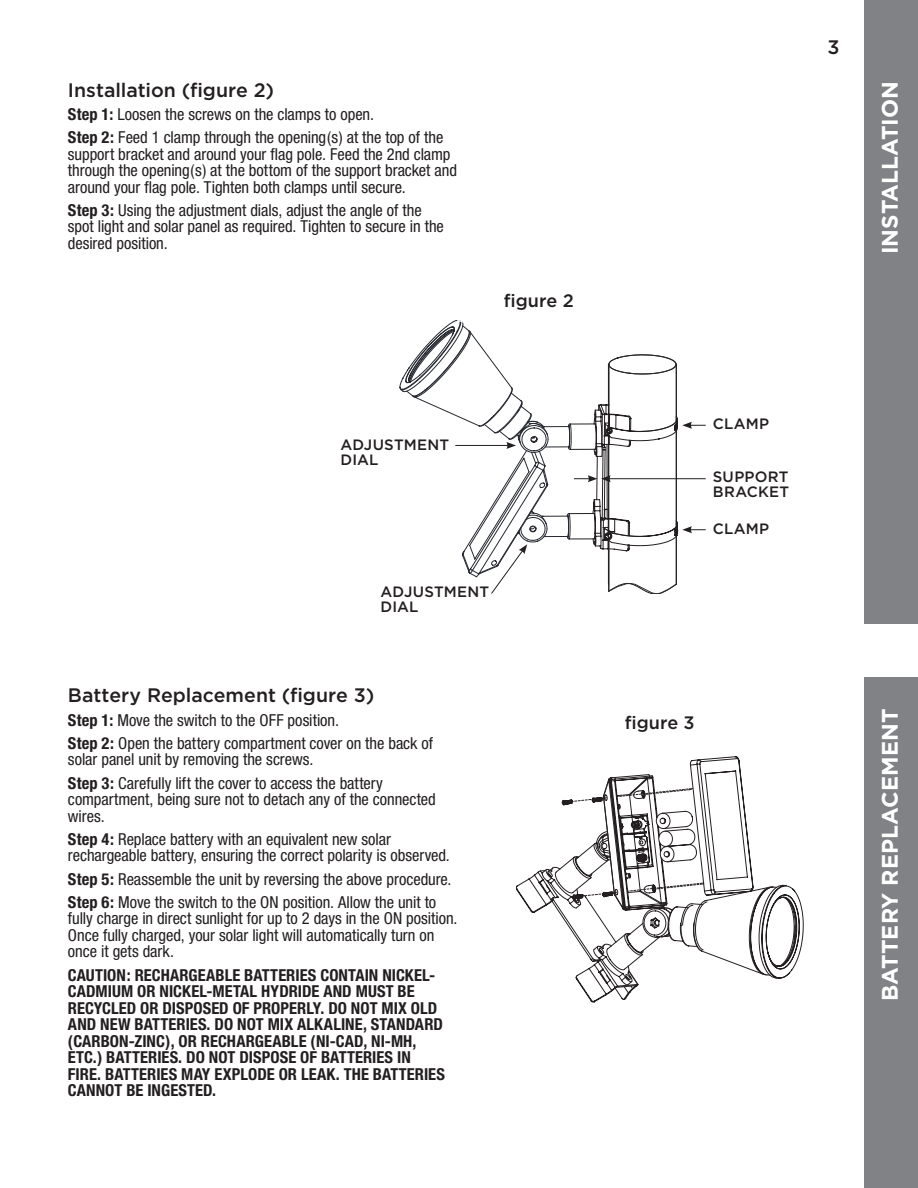
<style>
.page{position:relative;width:918px;height:1188px;background:#fff}
.page>*{position:absolute;margin:0;border:0;box-sizing:border-box;transform-origin:0 0}
.sidebar_heading_reve{font:700 22.5px "Gotham";color:#fff}
.subhead{font:500 19.5px "Gotham";color:#231f20}
.step{font:500 18px "Gotham";color:#231f20}
.subhead-2{font:condensed 16.5px/16.5px "Helvetica Neue";letter-spacing:-.005em;color:#231f20}
.body{font:700 condensed 16.5px/16.5px "Helvetica Neue";letter-spacing:.005em;color:#231f20}
.step-2{font:500 15px/15px "Gotham";letter-spacing:.01em;color:#231f20}
.s1{font-weight:700}
</style>
<div class="page">
<div style="left:864px;top:0;width:54px;height:623px;background:#808285"></div>
<div style="left:864px;top:677px;width:54px;height:511px;background:#808285"></div>
<svg style="left:516px;top:756px;width:225px;height:157px"></svg>
<svg style="left:796px;top:892px;width:7px;height:72px"></svg>
<svg style="left:534px;top:774px;width:262px;height:229px"></svg>
<svg style="left:399px;top:320px;width:307px;height:274px"></svg>
<p class="subhead" style="left:68px;top:77px;width:208px">Installation (figure 2)</p>
<p class="subhead-2" style="left:68px;top:106px;width:308px"><span class="s1">Step 1:</span> Loosen the screws on the clamps to open.</p>
<p class="subhead-2" style="left:68px;top:129px;width:391px"><span class="s1">Step 2:</span> Feed 1 clamp through the opening(s) at the top of the support bracket and around your flag pole. Feed the 2nd clamp through the opening(s) at the bottom of the support bracket and around your flag pole. Tighten both clamps until secure.</p>
<p class="subhead-2" style="left:68px;top:202px;width:377px"><span class="s1">Step 3:</span> Using the adjustment dials, adjust the angle of the spot light and solar panel as required. Tighten to secure in the desired position.</p>
<p class="step" style="left:504px;top:289px;width:71px">figure 2</p>
<p class="step-2" style="left:340px;top:437px;width:110px">ADJUSTMENT<br>DIAL</p>
<p class="step-2" style="left:381px;top:584px;width:110px">ADJUSTMENT<br>DIAL</p>
<p class="subhead" style="left:68px;top:683px;width:308px">Battery Replacement (figure 3)</p>
<p class="subhead-2" style="left:68px;top:711px;width:273px"><span class="s1">Step 1:</span> Move the switch to the OFF position.</p>
<p class="subhead-2" style="left:68px;top:735px;width:367px"><span class="s1">Step 2:</span> Open the battery compartment cover on the back of solar panel unit by removing the screws.</p>
<p class="subhead-2" style="left:68px;top:774px;width:369px"><span class="s1">Step 3:</span> Carefully lift the cover to access the battery compartment, being sure not to detach any of the connected wires.</p>
<p class="subhead-2" style="left:68px;top:831px;width:383px"><span class="s1">Step 4:</span> Replace battery with an equivalent new solar rechargeable battery, ensuring the correct polarity is observed.</p>
<p class="subhead-2" style="left:68px;top:870px;width:385px"><span class="s1">Step 5:</span> Reassemble the unit by reversing the above procedure.</p>
<p class="subhead-2" style="left:68px;top:894px;width:391px"><span class="s1">Step 6:</span> Move the switch to the ON position. Allow the unit to fully charge in direct sunlight for up to 2 days in the ON position.<br>Once fully charged, your solar light will automatically turn on once it gets dark.</p>
<p class="body" style="left:68px;top:966px;width:379px">CAUTION: RECHARGEABLE BATTERIES CONTAIN NICKEL-CADMIUM OR NICKEL-METAL HYDRIDE AND MUST BE RECYCLED OR DISPOSED OF PROPERLY. DO NOT MIX OLD AND NEW BATTERIES. DO NOT MIX ALKALINE, STANDARD (CARBON-ZINC), OR RECHARGEABLE (NI-CAD, NI-MH, ETC.) BATTERIES. DO NOT DISPOSE OF BATTERIES IN FIRE. BATTERIES MAY EXPLODE OR LEAK. THE BATTERIES CANNOT BE INGESTED.</p>
<p class="subhead" style="left:828px;top:35px;width:14px">3</p>
<p class="sidebar_heading_reve" style="left:875px;top:254px;width:175px;rotate:-90deg">INSTALLATION</p>
<p class="step-2" style="left:713px;top:416px;width:58px">CLAMP</p>
<p class="step-2" style="left:713px;top:469px;width:78px">SUPPORT<br>BRACKET</p>
<p class="step-2" style="left:713px;top:521px;width:58px">CLAMP</p>
<p class="step" style="left:625px;top:711px;width:71px">figure 3</p>
<p class="sidebar_heading_reve" style="left:875px;top:1001px;width:294px;rotate:-90deg">BATTERY REPLACEMENT</p>
</div>
